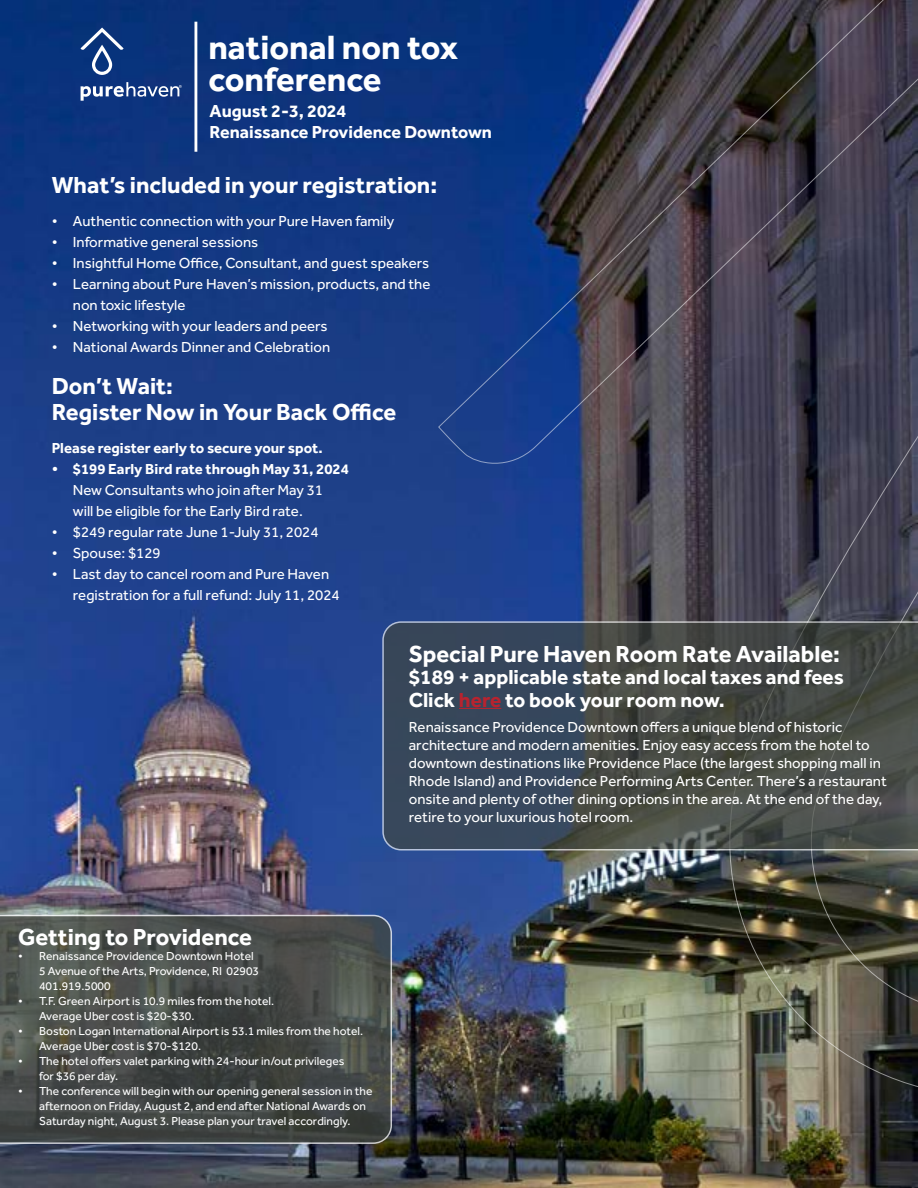
<style>
.page{position:relative;width:918px;height:1188px;background:#fff}
.page>*{position:absolute;margin:0;border:0;box-sizing:border-box;transform-origin:0 0}
.t1{font:700 34.8px/32.5px "Effra";color:#fff}
.t2{font:700 24px/25.5px "Effra";color:#fff}
.t3{font:700 21px/22.5px "Effra";color:#fff}
.t4{font:700 18px/21.6px "Effra";color:#fff}
.t5{font:15px/18px "Effra";color:#fff}
.t6{font:700 15px "Effra";color:#fff}
.t7{font:12px/15px "Effra";color:#fff}
.s1{color:#b8232f}
</style>
<div class="page">
<img style="left:0;top:0;width:918px;height:1188px">
<svg style="left:729px;top:472px;width:189px;height:624px;background:#4f4e4a"></svg>
<svg style="left:438px;top:0;width:480px;height:472px;background:#323c5a"></svg>
<hr style="left:194px;top:22px;width:3px;height:130px;background:#fff">
<svg style="left:81px;top:28px;width:43px;height:47px;background:#375a94"></svg>
<svg style="left:81px;top:82px;width:101px;height:19px"></svg>
<svg style="left:382px;top:621px;width:536px;height:229px;background:#424a4f"></svg>
<svg style="left:0;top:915px;width:392px;height:229px;background:#484c4a"></svg>
<hr style="left:459px;top:708px;width:42px;height:1px;background:#b8232f">
<h1 class="t1" style="left:208px;top:30px;width:251px">national non tox conference</h1>
<p class="t4" style="left:210px;top:100px;width:284px">August 2-3, 2024<br>Renaissance Providence Downtown</p>
<h2 class="t2" style="left:52px;top:172px;width:387px">What’s included in your registration:</h2>
<p class="t5" style="left:52px;top:212px;width:344px">• Authentic connection with your Pure Haven family</p>
<p class="t5" style="left:52px;top:233px;width:208px">• Informative general sessions</p>
<p class="t5" style="left:52px;top:254px;width:379px">• Insightful Home Office, Consultant, and guest speakers</p>
<p class="t5" style="left:73px;top:273px;width:359px;line-height:21px;text-indent:-21px">• Learning about Pure Haven’s mission, products, and the non toxic lifestyle</p>
<p class="t5" style="left:52px;top:317px;width:277px">• Networking with your leaders and peers</p>
<p class="t5" style="left:52px;top:338px;width:280px">• National Awards Dinner and Celebration</p>
<h2 class="t2" style="left:52px;top:373px;width:346px">Don’t Wait:<br>Register Now in Your Back Office</h2>
<p class="t6" style="left:52px;top:438px;width:272px">Please register early to secure your spot.</p>
<p class="t6" style="left:52px;top:459px;width:299px">• $199 Early Bird rate through May 31, 2024</p>
<p class="t5" style="left:73px;top:479px;width:252px;line-height:21px">New Consultants who join after May 31 will be eligible for the Early Bird rate.</p>
<p class="t5" style="left:52px;top:522px;width:268px">• $249 regular rate June 1-July 31, 2024</p>
<p class="t5" style="left:52px;top:543px;width:110px">• Spouse: $129</p>
<p class="t5" style="left:73px;top:563px;width:268px;line-height:21px;text-indent:-21px">• Last day to cancel room and Pure Haven registration for a full refund: July 11, 2024</p>
<h2 class="t2" style="left:409px;top:641px;width:433px">Special Pure Haven Room Rate Available:</h2>
<h3 class="t3" style="left:409px;top:666px;width:437px">$189 + applicable state and local taxes and fees<br>Click <span class="s1">here</span> to book your room now.</h3>
<p class="t5" style="left:409px;top:718px;width:480px">Renaissance Providence Downtown offers a unique blend of historic architecture and modern amenities. Enjoy easy access from the hotel to downtown destinations like Providence Place (the largest shopping mall in Rhode Island) and Providence Performing Arts Center. There’s a restaurant onsite and plenty of other dining options in the area. At the end of the day, retire to your luxurious hotel room.</p>
<h2 class="t2" style="left:18px;top:924px;width:235px">Getting to Providence</h2>
<p class="t7" style="left:39px;top:949px;width:222px;text-indent:-21px">• Renaissance Providence Downtown Hotel<br>5 Avenue of the Arts, Providence, RI 02903<br>401.919.5000</p>
<p class="t7" style="left:39px;top:994px;width:237px;text-indent:-21px">• T.F. Green Airport is 10.9 miles from the hotel.<br>Average Uber cost is $20-$30.</p>
<p class="t7" style="left:39px;top:1024px;width:326px;text-indent:-21px">• Boston Logan International Airport is 53.1 miles from the hotel.<br>Average Uber cost is $70-$120.</p>
<p class="t7" style="left:39px;top:1054px;width:307px;text-indent:-21px">• The hotel offers valet parking with 24-hour in/out privileges for $36 per day.</p>
<p class="t7" style="left:39px;top:1084px;width:335px;text-indent:-21px">• The conference will begin with our opening general session in the afternoon on Friday, August 2, and end after National Awards on<br>Saturday night, August 3. Please plan your travel accordingly.</p>
</div>
